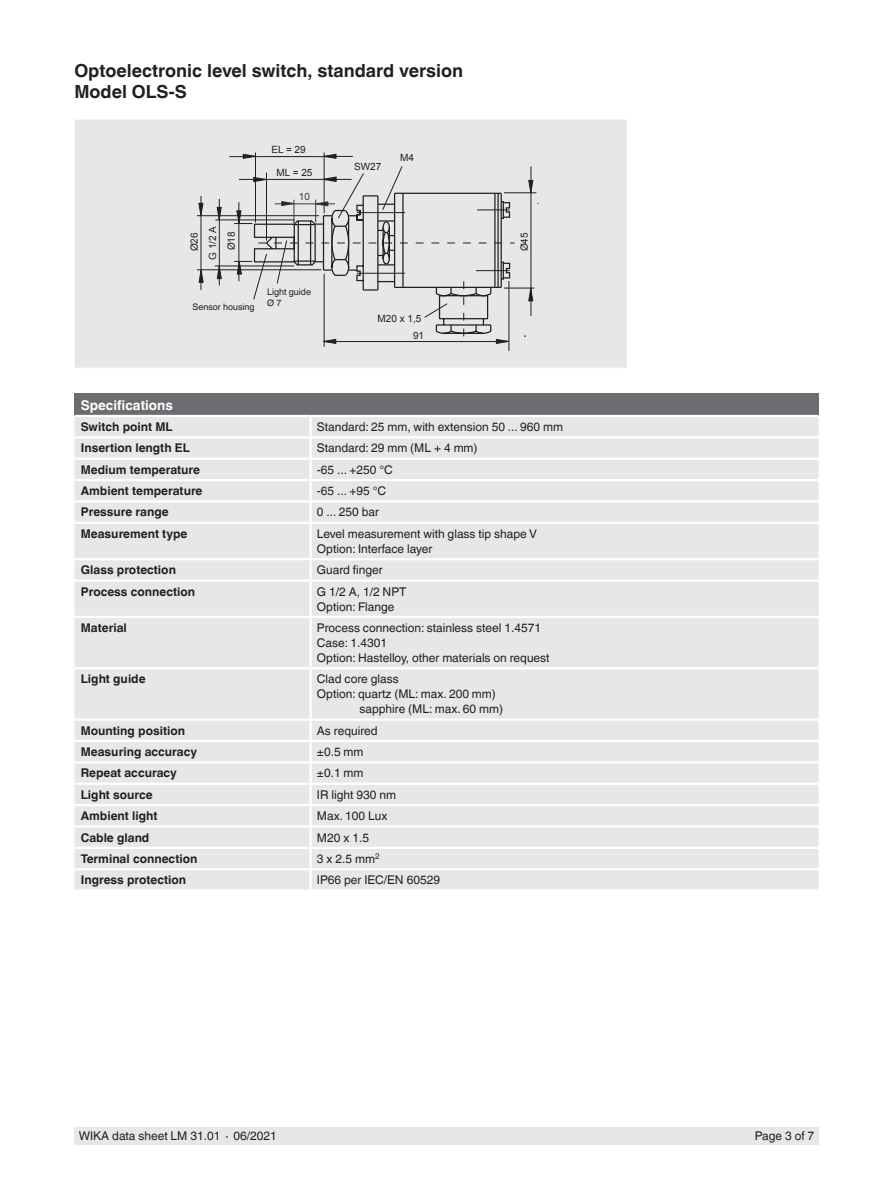
<style>
.page{position:relative;width:893px;height:1188px;background:#fff}
.page>*{position:absolute;margin:0;border:0;box-sizing:border-box;transform-origin:0 0}
.t1{font:700 18px/21px "Helvetica World";color:#231f20}
.t2{font:700 13.5px "Helvetica World";color:#fff}
.t3{font:12px/15px "Helvetica World";color:#231f20}
.t4{font:700 12px "Helvetica World";color:#231f20}
.t5{font:10.05px/17.5px "Arial";color:#231f20;text-align:right}
.t6{font:10.05px "Arial";color:#3c3c3d}
.t7{font:9px/10.5px "Helvetica World";color:#231f20}
</style>
<div class="page">
<div style="left:74px;top:1128px;width:745px;height:17px;background:#e6e7e9"></div>
<div style="left:74px;top:119px;width:553px;height:249px;background:#e6e7e9;border:1px solid #fff"></div>
<hr style="left:531px;top:166px;width:1px;height:130px;background:#231f20">
<hr style="left:324px;top:274px;width:1px;height:73px;background:#231f20">
<hr style="left:504px;top:192px;width:32px;height:1px;background:#231f20">
<hr style="left:504px;top:288px;width:30px;height:1px;background:#231f20">
<hr style="left:509px;top:281px;width:1px;height:70px;background:#231f20">
<hr style="left:229px;top:156px;width:106px;height:1px;background:#231f20">
<hr style="left:255px;top:152px;width:1px;height:70px;background:#231f20">
<hr style="left:324px;top:152px;width:1px;height:61px;background:#231f20">
<hr style="left:219px;top:199px;width:1px;height:87px;background:#231f20">
<hr style="left:215px;top:220px;width:80px;height:1px;background:#231f20">
<hr style="left:215px;top:266px;width:79px;height:1px;background:#231f20">
<hr style="left:201px;top:196px;width:1px;height:94px;background:#231f20">
<hr style="left:197px;top:215px;width:122px;height:1px;background:#231f20">
<hr style="left:197px;top:269px;width:124px;height:1px;background:#231f20">
<svg style="left:198px;top:269px;width:6px;height:14px"></svg>
<svg style="left:216px;top:266px;width:6px;height:13px"></svg>
<svg style="left:216px;top:207px;width:6px;height:13px"></svg>
<svg style="left:198px;top:203px;width:6px;height:13px"></svg>
<svg style="left:243px;top:154px;width:12px;height:5px"></svg>
<svg style="left:323px;top:153px;width:30px;height:6px"></svg>
<svg style="left:528px;top:180px;width:6px;height:13px"></svg>
<svg style="left:528px;top:288px;width:6px;height:28px"></svg>
<svg style="left:234px;top:166px;width:281px;height:178px"></svg>
<div style="left:74px;top:394px;width:745px;height:22px;background:#6c6d70"></div>
<div style="left:74px;top:417px;width:745px;height:472px;background:#e6e7e9"></div>
<hr style="left:309px;top:417px;width:3px;height:19px;background:#fff">
<hr style="left:74px;top:436px;width:237px;height:2px;background:#fff">
<hr style="left:311px;top:436px;width:508px;height:2px;background:#fff">
<hr style="left:309px;top:438px;width:3px;height:20px;background:#fff">
<hr style="left:74px;top:458px;width:237px;height:2px;background:#fff">
<hr style="left:311px;top:458px;width:508px;height:2px;background:#fff">
<hr style="left:309px;top:460px;width:3px;height:19px;background:#fff">
<hr style="left:74px;top:479px;width:237px;height:2px;background:#fff">
<hr style="left:311px;top:479px;width:508px;height:2px;background:#fff">
<hr style="left:309px;top:481px;width:3px;height:19px;background:#fff">
<hr style="left:74px;top:500px;width:237px;height:3px;background:#fff">
<hr style="left:311px;top:500px;width:508px;height:3px;background:#fff">
<hr style="left:309px;top:503px;width:3px;height:19px;background:#fff">
<hr style="left:74px;top:522px;width:237px;height:2px;background:#fff">
<hr style="left:311px;top:522px;width:508px;height:2px;background:#fff">
<hr style="left:309px;top:524px;width:3px;height:34px;background:#fff">
<hr style="left:74px;top:558px;width:237px;height:2px;background:#fff">
<hr style="left:311px;top:558px;width:508px;height:2px;background:#fff">
<hr style="left:309px;top:560px;width:3px;height:19px;background:#fff">
<hr style="left:74px;top:579px;width:237px;height:3px;background:#fff">
<hr style="left:311px;top:579px;width:508px;height:3px;background:#fff">
<hr style="left:309px;top:582px;width:3px;height:34px;background:#fff">
<hr style="left:74px;top:616px;width:237px;height:2px;background:#fff">
<hr style="left:311px;top:616px;width:508px;height:2px;background:#fff">
<hr style="left:309px;top:618px;width:3px;height:49px;background:#fff">
<hr style="left:74px;top:667px;width:237px;height:2px;background:#fff">
<hr style="left:311px;top:667px;width:508px;height:2px;background:#fff">
<hr style="left:309px;top:669px;width:3px;height:50px;background:#fff">
<hr style="left:74px;top:719px;width:237px;height:2px;background:#fff">
<hr style="left:311px;top:719px;width:508px;height:2px;background:#fff">
<hr style="left:309px;top:721px;width:3px;height:19px;background:#fff">
<hr style="left:74px;top:740px;width:237px;height:2px;background:#fff">
<hr style="left:311px;top:740px;width:508px;height:2px;background:#fff">
<hr style="left:309px;top:742px;width:3px;height:19px;background:#fff">
<hr style="left:74px;top:761px;width:237px;height:3px;background:#fff">
<hr style="left:311px;top:761px;width:508px;height:3px;background:#fff">
<hr style="left:309px;top:764px;width:3px;height:19px;background:#fff">
<hr style="left:74px;top:783px;width:237px;height:2px;background:#fff">
<hr style="left:311px;top:783px;width:508px;height:2px;background:#fff">
<hr style="left:309px;top:785px;width:3px;height:19px;background:#fff">
<hr style="left:74px;top:804px;width:237px;height:2px;background:#fff">
<hr style="left:311px;top:804px;width:508px;height:2px;background:#fff">
<hr style="left:309px;top:806px;width:3px;height:19px;background:#fff">
<hr style="left:74px;top:825px;width:237px;height:3px;background:#fff">
<hr style="left:311px;top:825px;width:508px;height:3px;background:#fff">
<hr style="left:309px;top:828px;width:3px;height:19px;background:#fff">
<hr style="left:74px;top:847px;width:237px;height:2px;background:#fff">
<hr style="left:311px;top:847px;width:508px;height:2px;background:#fff">
<hr style="left:309px;top:849px;width:3px;height:19px;background:#fff">
<hr style="left:74px;top:868px;width:237px;height:2px;background:#fff">
<hr style="left:311px;top:868px;width:508px;height:2px;background:#fff">
<hr style="left:309px;top:870px;width:3px;height:19px;background:#fff">
<hr style="left:74px;top:415px;width:237px;height:2px;background:#fff">
<hr style="left:311px;top:415px;width:508px;height:2px;background:#fff">
<h1 class="t1" style="left:74px;top:60px;width:390px">Optoelectronic level switch, standard version<br>Model OLS-S</h1>
<p class="t5" style="left:271px;top:141px;width:36px">EL = 29</p>
<p class="t5" style="left:276px;top:163px;width:37px">ML = 25</p>
<p class="t6" style="left:299px;top:190px;width:13px">10</p>
<p class="t5" style="left:354px;top:158px;width:29px">SW27</p>
<p class="t5" style="left:400px;top:149px;width:15px">M4</p>
<p class="t5" style="left:204px;top:260px;width:35px;rotate:-90deg">G 1/2 A</p>
<p class="t5" style="left:185px;top:251px;width:20px;rotate:-90deg">Ø26</p>
<p class="t5" style="left:223px;top:250px;width:20px;rotate:-90deg">Ø18</p>
<p class="t5" style="left:515px;top:251px;width:20px;rotate:-90deg">Ø45</p>
<p class="t7" style="left:192px;top:302px;width:63px">Sensor housing</p>
<p class="t7" style="left:267px;top:287px;width:45px">Light guide<br>Ø 7</p>
<p class="t5" style="left:378px;top:310px;width:48px">M20 x 1,5<br>91</p>
<p class="t2" style="left:81px;top:397px;width:94px">Specifications</p>
<p class="t4" style="left:81px;top:420px;width:93px">Switch point ML</p>
<p class="t3" style="left:317px;top:419px;width:248px">Standard: 25 mm, with extension 50 ... 960 mm</p>
<p class="t4" style="left:81px;top:441px;width:111px">Insertion length EL</p>
<p class="t3" style="left:317px;top:441px;width:162px">Standard: 29 mm (ML + 4 mm)</p>
<p class="t4" style="left:81px;top:463px;width:121px">Medium temperature</p>
<p class="t3" style="left:317px;top:462px;width:77px">-65 ... +250 °C</p>
<p class="t4" style="left:81px;top:484px;width:123px">Ambient temperature</p>
<p class="t3" style="left:317px;top:483px;width:71px">-65 ... +95 °C</p>
<p class="t4" style="left:81px;top:505px;width:89px">Pressure range</p>
<p class="t3" style="left:317px;top:505px;width:64px">0 ... 250 bar</p>
<p class="t4" style="left:81px;top:527px;width:108px">Measurement type</p>
<p class="t3" style="left:317px;top:526px;width:222px">Level measurement with glass tip shape V<br>Option: Interface layer</p>
<p class="t4" style="left:81px;top:563px;width:97px">Glass protection</p>
<p class="t3" style="left:317px;top:563px;width:67px">Guard finger</p>
<p class="t4" style="left:81px;top:584px;width:116px">Process connection</p>
<p class="t3" style="left:317px;top:584px;width:91px">G 1/2 A, 1/2 NPT<br>Option: Flange</p>
<p class="t4" style="left:81px;top:621px;width:48px">Material</p>
<p class="t3" style="left:317px;top:620px;width:234px">Process connection: stainless steel 1.4571<br>Case: 1.4301<br>Option: Hastelloy, other materials on request</p>
<p class="t4" style="left:81px;top:672px;width:66px">Light guide</p>
<p class="t3" style="left:317px;top:672px;width:83px">Clad core glass</p>
<p class="t3" style="left:317px;top:687px;width:180px">Option: quartz (ML: max. 200 mm)</p>
<p class="t3" style="left:359px;top:702px;width:145px">sapphire (ML: max. 60 mm)</p>
<p class="t4" style="left:81px;top:724px;width:106px">Mounting position</p>
<p class="t3" style="left:317px;top:723px;width:62px">As required</p>
<p class="t4" style="left:81px;top:745px;width:118px">Measuring accuracy</p>
<p class="t3" style="left:317px;top:744px;width:48px">±0.5 mm</p>
<p class="t4" style="left:81px;top:766px;width:98px">Repeat accuracy</p>
<p class="t3" style="left:317px;top:766px;width:48px">±0.1 mm</p>
<p class="t4" style="left:81px;top:788px;width:74px">Light source</p>
<p class="t3" style="left:317px;top:787px;width:80px">IR light 930 nm</p>
<p class="t4" style="left:81px;top:809px;width:78px">Ambient light</p>
<p class="t3" style="left:317px;top:809px;width:72px">Max. 100 Lux</p>
<p class="t4" style="left:81px;top:830px;width:70px">Cable gland</p>
<p class="t3" style="left:317px;top:830px;width:54px">M20 x 1.5</p>
<p class="t4" style="left:81px;top:852px;width:118px">Terminal connection</p>
<p class="t3" style="left:317px;top:851px;width:64px">3 x 2.5 mm<sup>2</sup></p>
<p class="t4" style="left:81px;top:873px;width:107px">Ingress protection</p>
<p class="t3" style="left:317px;top:873px;width:125px">IP66 per IEC/EN 60529</p>
<p class="t3" style="left:79px;top:1129px;width:200px">WIKA data sheet LM 31.01 ∙ 06/2021</p>
<p class="t3" style="left:755px;top:1129px;width:61px">Page 3 of 7</p>
</div>
